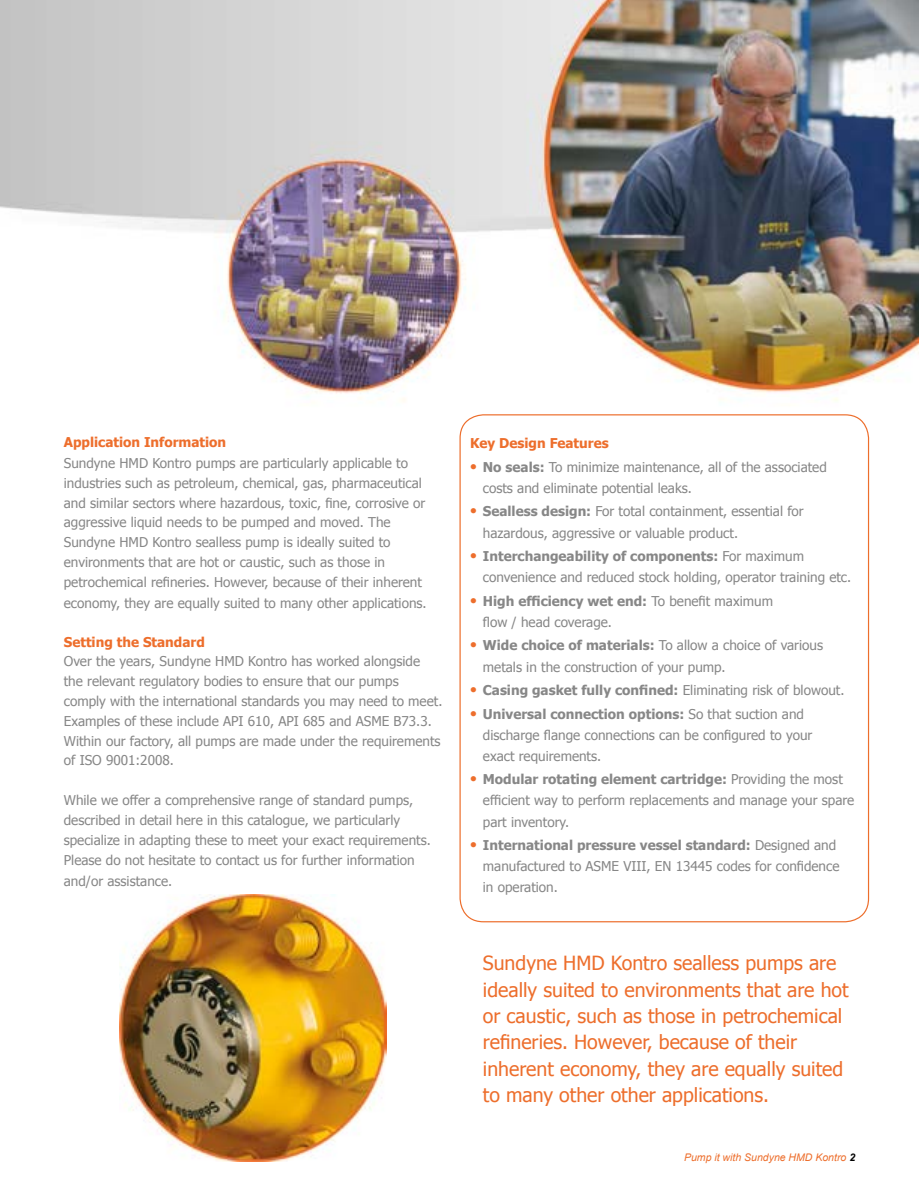
<style>
.page{position:relative;width:919px;height:1187px;background:#fff}
.page>*{position:absolute;margin:0;border:0;box-sizing:border-box;transform-origin:0 0}
.t1{font:19.5px/26.2px "Tahoma";color:#ed6e2c}
.t2{font:13.5px/21px "Tahoma";color:#878787}
.t3{font:700 13.5px "Tahoma";color:#ed6e2c}
.t4{font:700 13.5px "Tahoma";color:#878787}
.t5{font:italic 10.5px "Arial";color:#ed6e2c}
.s1{font-weight:700}
.s2{font-weight:400}
.s3{font-weight:700;color:#000}
</style>
<div class="page">
<img style="left:119px;top:894px;width:267px;height:267px">
<img style="left:0;top:0;width:918px;height:402px">
<p class="t3" style="left:64px;top:433px;width:164px">Application Information</p>
<p class="t2" style="left:64px;top:453px;width:363px;line-height:19.6px">Sundyne HMD Kontro pumps are particularly applicable to industries such as petroleum, chemical, gas, pharmaceutical and similar sectors where hazardous, toxic, fine, corrosive or aggressive liquid needs to be pumped and moved. The Sundyne HMD Kontro sealless pump is ideally suited to environments that are hot or caustic, such as those in petrochemical refineries. However, because of their inherent</p>
<p class="t2" style="left:64px;top:591px;width:364px">economy, they are equally suited to many other applications.</p>
<p class="t3" style="left:64px;top:632px;width:143px">Setting the Standard</p>
<p class="t2" style="left:64px;top:651px;width:380px;line-height:19.8px">Over the years, Sundyne HMD Kontro has worked alongside the relevant regulatory bodies to ensure that our pumps comply with the international standards you may need to meet.<br>Examples of these include API 610, API 685 and ASME B73.3.<br>Within our factory, all pumps are made under the requirements of ISO 9001:2008.</p>
<p class="t2" style="left:64px;top:789px;width:368px;line-height:20.1px">While we offer a comprehensive range of standard pumps, described in detail here in this catalogue, we particularly specialize in adapting these to meet your exact requirements.<br>Please do not hesitate to contact us for further information and/or assistance.</p>
<p class="t3" style="left:470px;top:434px;width:140px">Key Design Features</p>
<p class="t2" style="left:483px;top:456px;width:345px;text-indent:-13px"><sup>●</sup> <span class="s1">No seals:</span> To minimize maintenance, all of the associated costs and eliminate potential leaks.</p>
<p class="t2" style="left:483px;top:500px;width:322px;text-indent:-13px"><sup>●</sup> <span class="s1">Sealless design:</span> For total containment, essential for hazardous, aggressive or valuable product.</p>
<p class="t2" style="left:483px;top:545px;width:370px;text-indent:-13px"><sup>●</sup> <span class="s1">Interchangeability of components:</span> For maximum convenience and reduced stock holding, operator training etc.</p>
<p class="t2" style="left:483px;top:589px;width:291px;text-indent:-13px"><sup>●</sup> <span class="s1">High efficiency wet end:</span> To benefit maximum flow / head coverage.</p>
<p class="t2" style="left:483px;top:634px;width:342px;text-indent:-13px"><sup>●</sup> <span class="s1">Wide choice of materials:</span> To allow a choice of various metals in the construction of your pump.</p>
<p class="t4" style="left:470px;top:680px;width:376px"><sup>●</sup> Casing gasket fully confined: <span class="s2">Eliminating risk of blowout.</span></p>
<p class="t2" style="left:483px;top:702px;width:331px;text-indent:-13px"><sup>●</sup> <span class="s1">Universal connection options:</span> So that suction and discharge flange connections can be configured to your exact requirements.</p>
<p class="t2" style="left:483px;top:768px;width:373px;text-indent:-13px"><sup>●</sup> <span class="s1">Modular rotating element cartridge:</span> Providing the most efficient way to perform replacements and manage your spare part inventory.</p>
<p class="t2" style="left:483px;top:834px;width:358px;text-indent:-13px"><sup>●</sup> <span class="s1">International pressure vessel standard:</span> Designed and manufactured to ASME VIII, EN 13445 codes for confidence in operation.</p>
<p class="t1" style="left:483px;top:949px;width:367px">Sundyne HMD Kontro sealless pumps are ideally suited to environments that are hot or caustic, such as those in petrochemical refineries. However, because of their inherent economy, they are equally suited to many other other applications.</p>
<p class="t5" style="left:684px;top:1150px;width:172px">Pump it with Sundyne HMD Kontro <span class="s3">2</span></p>
</div>
